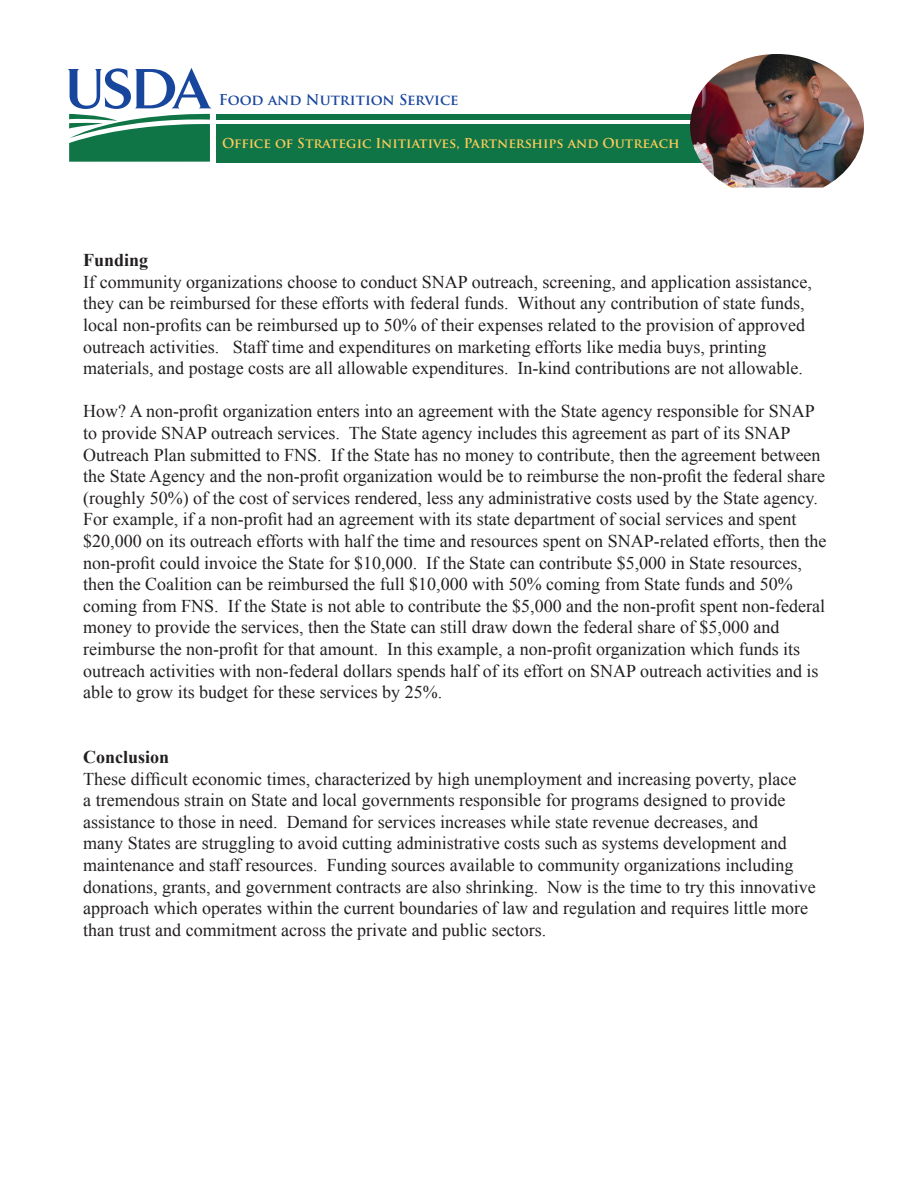
<style>
.page{position:relative;width:918px;height:1188px;background:#fff}
.page>*{position:absolute;margin:0;border:0;box-sizing:border-box;transform-origin:0 0}
.t1{font:18px/21.6px "Times New Roman";color:#231f20}
.t2{font:700 18px "Times New Roman";color:#231f20}
.t3{font:700 14.55px "Trajan Pro";color:#18469d}
.t4{font:700 13.35px "Trajan Pro";color:#fecc5a}
</style>
<div class="page">
<div style="left:216px;top:124px;width:506px;height:38px;background:#107546"></div>
<div style="left:216px;top:114px;width:506px;height:5px;background:#107546"></div>
<svg style="left:68px;top:68px;width:144px;height:94px"></svg>
<img style="left:690px;top:54px;width:174px;height:134px">
<p class="t3" style="left:219px;top:90px;width:241px">Food and Nutrition Service</p>
<p class="t4" style="left:222px;top:135px;width:459px">Office of Strategic Initiatives, Partnerships and Outreach</p>
<p class="t2" style="left:83px;top:248px;width:67px">Funding</p>
<p class="t1" style="left:83px;top:271px;width:730px">If community organizations choose to conduct SNAP outreach, screening, and application assistance, they can be reimbursed for these efforts with federal funds. Without any contribution of state funds, local non-profits can be reimbursed up to 50% of their expenses related to the provision of approved outreach activities. Staff time and expenditures on marketing efforts like media buys, printing materials, and postage costs are all allowable expenditures. In-kind contributions are not allowable.</p>
<p class="t1" style="left:83px;top:400px;width:745px">How? A non-profit organization enters into an agreement with the State agency responsible for SNAP to provide SNAP outreach services. The State agency includes this agreement as part of its SNAP Outreach Plan submitted to FNS. If the State has no money to contribute, then the agreement between the State Agency and the non-profit organization would be to reimburse the non-profit the federal share (roughly 50%) of the cost of services rendered, less any administrative costs used by the State agency.<br>For example, if a non-profit had an agreement with its state department of social services and spent $20,000 on its outreach efforts with half the time and resources spent on SNAP-related efforts, then the non-profit could invoice the State for $10,000. If the State can contribute $5,000 in State resources, then the Coalition can be reimbursed the full $10,000 with 50% coming from State funds and 50% coming from FNS. If the State is not able to contribute the $5,000 and the non-profit spent non-federal money to provide the services, then the State can still draw down the federal share of $5,000 and reimburse the non-profit for that amount. In this example, a non-profit organization which funds its outreach activities with non-federal dollars spends half of its effort on SNAP outreach activities and is able to grow its budget for these services by 25%.</p>
<p class="t2" style="left:83px;top:745px;width:88px">Conclusion</p>
<p class="t1" style="left:83px;top:767px;width:734px">These difficult economic times, characterized by high unemployment and increasing poverty, place<br>a tremendous strain on State and local governments responsible for programs designed to provide assistance to those in need. Demand for services increases while state revenue decreases, and<br>many States are struggling to avoid cutting administrative costs such as systems development and maintenance and staff resources. Funding sources available to community organizations including donations, grants, and government contracts are also shrinking. Now is the time to try this innovative approach which operates within the current boundaries of law and regulation and requires little more than trust and commitment across the private and public sectors.</p>
</div>
